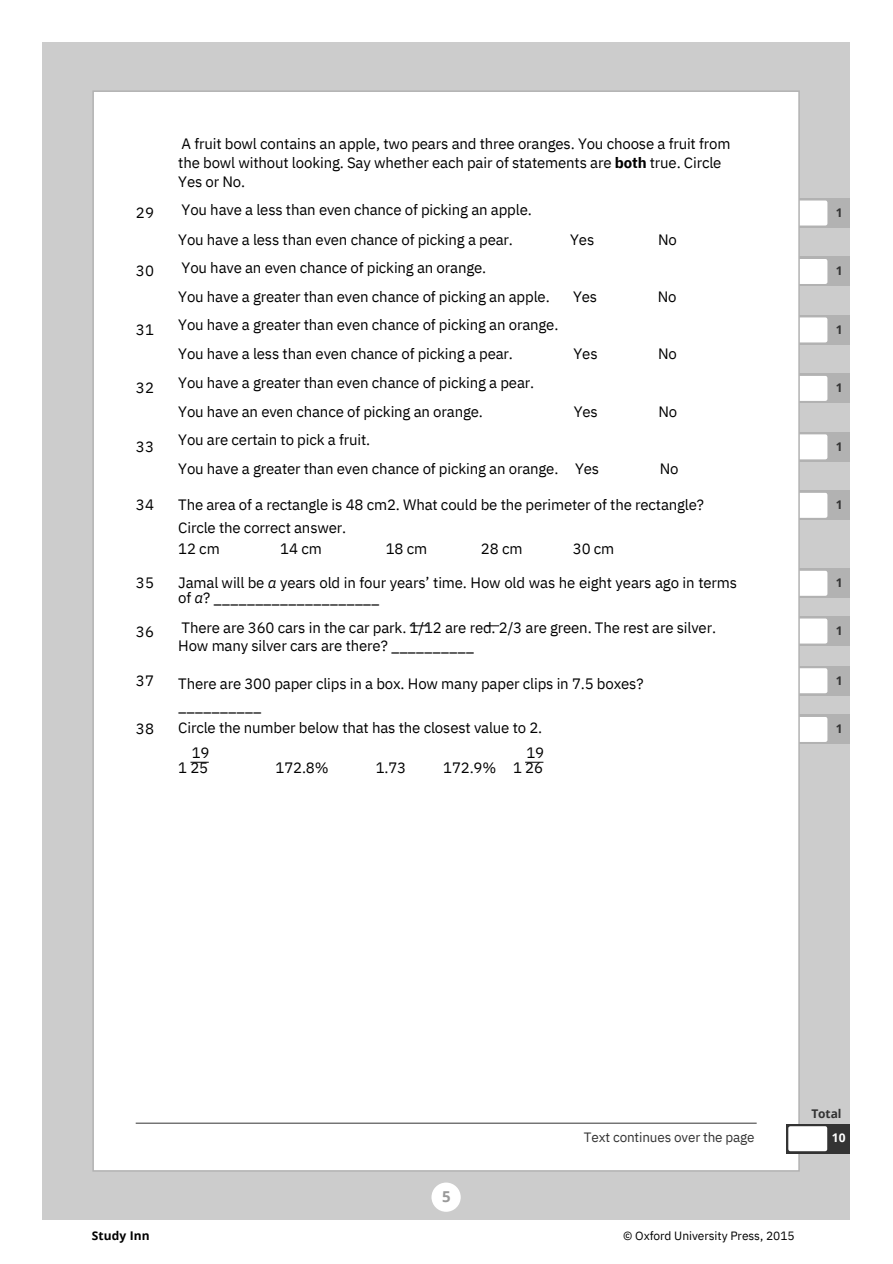
<style>
.page{position:relative;width:893px;height:1264px;background:#fff}
.page>*{position:absolute;margin:0;border:0;box-sizing:border-box;transform-origin:0 0}
.t1{font:15px/29.2px "IBM Plex Sans";letter-spacing:-.01em;color:#000}
.t2{font:700 15px "Open Sans";color:#999}
.t3{font:13.5px "IBM Plex Sans";letter-spacing:-.01em;color:#333}
.t4{font:12px "IBM Plex Sans";letter-spacing:-.005em;color:#000}
.t5{font:700 12px "Open Sans";letter-spacing:-.005em;color:#333}
.t6{font:700 12px "Open Sans";letter-spacing:.01em;color:#000}
.t7{font:700 12px "Open Sans";color:#fff}
.s1{font-weight:700}
.s2{font-style:italic}
</style>
<div class="page">
<div style="left:42px;top:42px;width:807px;height:1177px;background:#ccc"></div>
<div style="left:784px;top:198px;width:65px;height:30px;background:#b2b2b2"></div>
<svg style="left:799px;top:200px;width:28px;height:25px"></svg>
<div style="left:784px;top:257px;width:65px;height:29px;background:#b2b2b2"></div>
<svg style="left:799px;top:259px;width:28px;height:25px"></svg>
<div style="left:784px;top:315px;width:65px;height:29px;background:#b2b2b2"></div>
<svg style="left:799px;top:317px;width:28px;height:25px"></svg>
<div style="left:784px;top:374px;width:65px;height:29px;background:#b2b2b2"></div>
<svg style="left:799px;top:376px;width:28px;height:25px"></svg>
<div style="left:784px;top:490px;width:65px;height:30px;background:#b2b2b2"></div>
<svg style="left:799px;top:493px;width:28px;height:25px"></svg>
<div style="left:784px;top:568px;width:65px;height:30px;background:#b2b2b2"></div>
<svg style="left:799px;top:571px;width:28px;height:25px"></svg>
<div style="left:784px;top:432px;width:65px;height:29px;background:#b2b2b2"></div>
<svg style="left:799px;top:434px;width:28px;height:25px"></svg>
<div style="left:784px;top:616px;width:65px;height:29px;background:#b2b2b2"></div>
<svg style="left:799px;top:618px;width:28px;height:25px"></svg>
<div style="left:784px;top:666px;width:65px;height:29px;background:#b2b2b2"></div>
<svg style="left:799px;top:668px;width:28px;height:25px"></svg>
<div style="left:784px;top:714px;width:65px;height:30px;background:#b2b2b2"></div>
<svg style="left:799px;top:717px;width:28px;height:25px"></svg>
<div style="left:93px;top:91px;width:706px;height:1079px;background:#fff"></div>
<div style="left:431px;top:1182px;width:29px;height:29px;background:#fff;border-radius:50%"></div>
<svg style="left:409px;top:625px;width:19px;height:1px"></svg>
<svg style="left:486px;top:625px;width:13px;height:1px"></svg>
<svg style="left:190px;top:762px;width:19px;height:1px"></svg>
<svg style="left:525px;top:762px;width:18px;height:1px"></svg>
<hr style="left:136px;top:1122px;width:620px;height:1px;background:#333">
<div style="left:786px;top:1124px;width:63px;height:29px;background:#333"></div>
<div style="left:788px;top:1126px;width:39px;height:25px;background:#fff;border-radius:2px"></div>
<p class="t1" style="left:136px;top:197px;width:20px">29</p>
<p class="t1" style="left:178px;top:134px;width:553px;line-height:19px">A fruit bowl contains an apple, two pears and three oranges. You choose a fruit from the bowl without looking. Say whether each pair of statements are <span class="s1">both</span> true. Circle<br>Yes or No.</p>
<p class="t1" style="left:178px;top:195px;width:355px">You have a less than even chance of picking an apple.<br>You have a less than even chance of picking a pear.</p>
<p class="t1" style="left:570px;top:224px;width:26px">Yes</p>
<p class="t1" style="left:658px;top:224px;width:20px">No</p>
<p class="t5" style="left:835px;top:204px;width:8px">1</p>
<p class="t1" style="left:136px;top:256px;width:20px">30</p>
<p class="t1" style="left:178px;top:252px;width:373px">You have an even chance of picking an orange.<br>You have a greater than even chance of picking an apple.</p>
<p class="t1" style="left:573px;top:282px;width:26px">Yes</p>
<p class="t1" style="left:657px;top:282px;width:20px">No</p>
<p class="t5" style="left:835px;top:262px;width:8px">1</p>
<p class="t1" style="left:136px;top:314px;width:20px">31</p>
<p class="t1" style="left:178px;top:310px;width:381px">You have a greater than even chance of picking an orange.<br>You have a less than even chance of picking a pear.</p>
<p class="t1" style="left:573px;top:339px;width:26px">Yes</p>
<p class="t1" style="left:658px;top:339px;width:20px">No</p>
<p class="t5" style="left:835px;top:321px;width:8px">1</p>
<p class="t1" style="left:136px;top:373px;width:20px">32</p>
<p class="t1" style="left:136px;top:431px;width:20px">33</p>
<p class="t1" style="left:136px;top:490px;width:20px">34</p>
<p class="t1" style="left:136px;top:568px;width:20px">35</p>
<p class="t1" style="left:136px;top:616px;width:20px">36</p>
<p class="t1" style="left:136px;top:665px;width:20px">37</p>
<p class="t1" style="left:136px;top:714px;width:20px">38</p>
<p class="t1" style="left:178px;top:367px;width:357px">You have a greater than even chance of picking a pear.<br>You have an even chance of picking an orange.</p>
<p class="t1" style="left:573px;top:396px;width:26px">Yes</p>
<p class="t1" style="left:658px;top:396px;width:20px">No</p>
<p class="t1" style="left:178px;top:424px;width:422px">You are certain to pick a fruit.<br>You have a greater than even chance of picking an orange. Yes</p>
<p class="t1" style="left:659px;top:454px;width:20px">No</p>
<p class="t1" style="left:178px;top:493px;width:527px;line-height:21.9px">The area of a rectangle is 48 cm2. What could be the perimeter of the rectangle?<br>Circle the correct answer.<br>12 cm</p>
<p class="t1" style="left:280px;top:533px;width:43px">14 cm</p>
<p class="t1" style="left:385px;top:533px;width:43px">18 cm</p>
<p class="t1" style="left:481px;top:533px;width:43px">28 cm</p>
<p class="t1" style="left:573px;top:533px;width:43px">30 cm</p>
<p class="t1" style="left:178px;top:574px;width:560px;line-height:15.8px">Jamal will be <span class="s2">a</span> years old in four years’ time. How old was he eight years ago in terms of <span class="s2">a</span>? ____________________</p>
<p class="t1" style="left:178px;top:618px;width:539px;line-height:18px">There are 360 cars in the car park. 1/12 are red. 2/3 are green. The rest are silver.<br>How many silver cars are there? __________</p>
<p class="t1" style="left:178px;top:672px;width:466px;line-height:21.9px">There are 300 paper clips in a box. How many paper clips in 7.5 boxes? __________<br>Circle the number below that has the closest value to 2.</p>
<p class="t1" style="left:192px;top:737px;width:19px">19</p>
<p class="t1" style="left:526px;top:737px;width:19px">19</p>
<p class="t1" style="left:178px;top:753px;width:32px">1 25</p>
<p class="t1" style="left:275px;top:753px;width:55px">172.8%</p>
<p class="t1" style="left:376px;top:753px;width:32px">1.73</p>
<p class="t1" style="left:443px;top:753px;width:101px">172.9% 1 26</p>
<p class="t5" style="left:835px;top:379px;width:8px">1</p>
<p class="t5" style="left:835px;top:438px;width:8px">1</p>
<p class="t5" style="left:835px;top:496px;width:8px">1</p>
<p class="t5" style="left:835px;top:574px;width:8px">1</p>
<p class="t5" style="left:835px;top:622px;width:8px">1</p>
<p class="t5" style="left:835px;top:671px;width:8px">1</p>
<p class="t5" style="left:835px;top:720px;width:8px">1</p>
<p class="t6" style="left:92px;top:1226px;width:59px">Study Inn</p>
<p class="t2" style="left:442px;top:1186px;width:10px">5</p>
<p class="t5" style="left:811px;top:1105px;width:32px">Total</p>
<p class="t3" style="left:584px;top:1127px;width:172px">Text continues over the page</p>
<p class="t7" style="left:831px;top:1128px;width:15px">10</p>
<p class="t4" style="left:623px;top:1227px;width:173px">© Oxford University Press, 2015</p>
</div>
